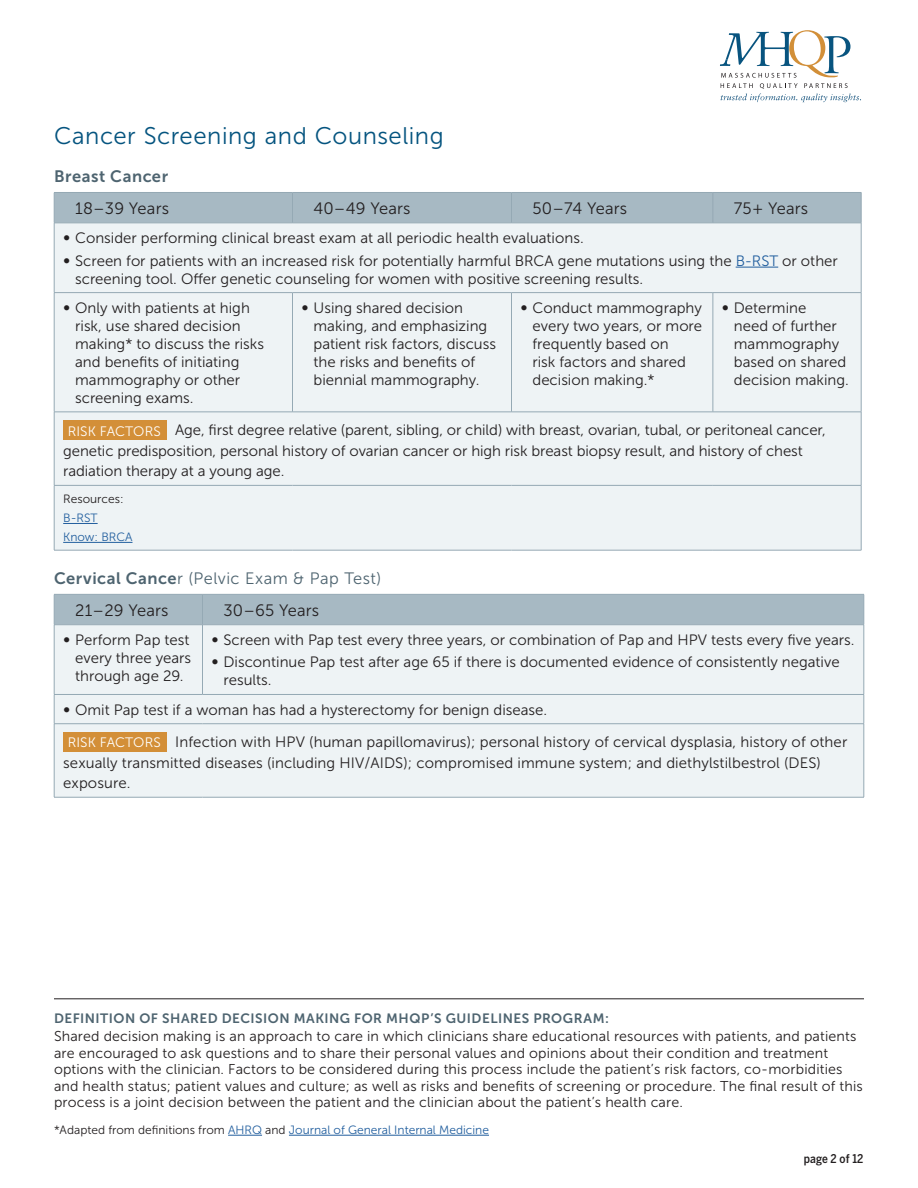
<style>
.page{position:relative;width:918px;height:1188px;background:#fff}
.page>*{position:absolute;margin:0;border:0;box-sizing:border-box;transform-origin:0 0}
.t1{font:24px "Museo Sans 300";letter-spacing:.02em;color:#05547f}
.t2{font:16.5px "Museo Sans 300";letter-spacing:.01em;color:#231f20}
.t3{font:16.5px/32.1px "Museo Sans 300";letter-spacing:.02em;color:#4e6470}
.t4{font:16.5px "Museo Sans 700";letter-spacing:.03em;color:#4e6470}
.t5{font:15px/18px "Museo Sans 300";color:#231f20}
.t6{font:14.25px/16.5px "Museo Sans 300";letter-spacing:.01em;color:#231f20}
.t7{font:13.5px "Museo Sans 700";letter-spacing:.04em;color:#4e6470}
.t8{font:12px/18.9px "Museo Sans 300";color:#215e9e}
.t9{font:12px "Museo Sans 300";color:#231f20}
.t10{font:500 12px "Benton Sans Cond";color:#231f20}
.s1{font-size:18px}
.s2{color:#215e9e}
.s3{font-size:13.65px;color:#fff}
.s4{font-family:"Museo Sans 700"}
.s5{color:#231f20}
</style>
<div class="page">
<svg style="left:720px;top:30px;width:141px;height:72px"></svg>
<div style="left:55px;top:193px;width:806px;height:30px;background:#a7b9c3"></div>
<div style="left:55px;top:224px;width:806px;height:326px;background:#eef3f5"></div>
<hr style="left:54px;top:412px;width:238px;height:1px;background:#95a9b4">
<hr style="left:292px;top:412px;width:220px;height:1px;background:#95a9b4">
<hr style="left:512px;top:412px;width:201px;height:1px;background:#95a9b4">
<hr style="left:713px;top:412px;width:148px;height:1px;background:#95a9b4">
<hr style="left:54px;top:485px;width:238px;height:1px;background:#95a9b4">
<hr style="left:292px;top:485px;width:220px;height:1px;background:#95a9b4">
<hr style="left:512px;top:485px;width:201px;height:1px;background:#95a9b4">
<hr style="left:713px;top:485px;width:148px;height:1px;background:#95a9b4">
<hr style="left:54px;top:550px;width:238px;height:1px;background:#95a9b4">
<hr style="left:292px;top:550px;width:220px;height:1px;background:#95a9b4">
<hr style="left:512px;top:550px;width:201px;height:1px;background:#95a9b4">
<hr style="left:713px;top:550px;width:148px;height:1px;background:#95a9b4">
<hr style="left:54px;top:293px;width:1px;height:119px;background:#95a9b4">
<hr style="left:861px;top:293px;width:1px;height:119px;background:#95a9b4">
<hr style="left:54px;top:412px;width:1px;height:73px;background:#95a9b4">
<hr style="left:861px;top:412px;width:1px;height:73px;background:#95a9b4">
<hr style="left:54px;top:486px;width:1px;height:64px;background:#95a9b4">
<hr style="left:861px;top:486px;width:1px;height:64px;background:#95a9b4">
<hr style="left:54px;top:192px;width:238px;height:1px;background:#95a9b4">
<hr style="left:54px;top:193px;width:1px;height:30px;background:#95a9b4">
<hr style="left:292px;top:192px;width:220px;height:1px;background:#95a9b4">
<hr style="left:512px;top:192px;width:201px;height:1px;background:#95a9b4">
<hr style="left:713px;top:192px;width:148px;height:1px;background:#95a9b4">
<hr style="left:861px;top:193px;width:1px;height:30px;background:#95a9b4">
<hr style="left:54px;top:223px;width:238px;height:1px;background:#95a9b4">
<hr style="left:54px;top:223px;width:1px;height:69px;background:#95a9b4">
<hr style="left:292px;top:223px;width:220px;height:1px;background:#95a9b4">
<hr style="left:512px;top:223px;width:201px;height:1px;background:#95a9b4">
<hr style="left:713px;top:223px;width:148px;height:1px;background:#95a9b4">
<hr style="left:861px;top:223px;width:1px;height:69px;background:#95a9b4">
<hr style="left:54px;top:292px;width:238px;height:1px;background:#95a9b4">
<hr style="left:292px;top:292px;width:220px;height:1px;background:#95a9b4">
<hr style="left:512px;top:292px;width:201px;height:1px;background:#95a9b4">
<hr style="left:713px;top:292px;width:148px;height:1px;background:#95a9b4">
<hr style="left:511px;top:193px;width:1px;height:30px;background:#95a9b4">
<hr style="left:713px;top:193px;width:1px;height:30px;background:#95a9b4">
<hr style="left:511px;top:293px;width:1px;height:119px;background:#95a9b4">
<hr style="left:713px;top:293px;width:1px;height:119px;background:#95a9b4">
<hr style="left:292px;top:193px;width:1px;height:30px;background:#95a9b4">
<hr style="left:292px;top:293px;width:1px;height:119px;background:#95a9b4">
<hr style="left:736px;top:267px;width:42px;height:1px;background:#215e9e">
<div style="left:63px;top:421px;width:103px;height:19px;background:#d38f38"></div>
<hr style="left:63px;top:523px;width:35px;height:1px;background:#215e9e">
<hr style="left:63px;top:542px;width:70px;height:1px;background:#215e9e">
<div style="left:55px;top:595px;width:809px;height:29px;background:#a7b9c3"></div>
<div style="left:55px;top:625px;width:809px;height:172px;background:#eef3f5"></div>
<hr style="left:54px;top:625px;width:1px;height:69px;background:#95a9b4">
<hr style="left:864px;top:625px;width:1px;height:69px;background:#95a9b4">
<hr style="left:54px;top:724px;width:1px;height:73px;background:#95a9b4">
<hr style="left:864px;top:724px;width:1px;height:73px;background:#95a9b4">
<hr style="left:54px;top:797px;width:148px;height:1px;background:#95a9b4">
<hr style="left:202px;top:797px;width:662px;height:1px;background:#95a9b4">
<hr style="left:54px;top:624px;width:148px;height:1px;background:#95a9b4">
<hr style="left:202px;top:624px;width:662px;height:1px;background:#95a9b4">
<hr style="left:54px;top:694px;width:148px;height:1px;background:#95a9b4">
<svg style="left:54px;top:695px;width:1px;height:28px"></svg>
<hr style="left:202px;top:694px;width:662px;height:1px;background:#95a9b4">
<svg style="left:864px;top:695px;width:1px;height:29px"></svg>
<hr style="left:54px;top:723px;width:148px;height:1px;background:#95a9b4">
<hr style="left:202px;top:723px;width:662px;height:1px;background:#95a9b4">
<hr style="left:864px;top:595px;width:1px;height:30px;background:#95a9b4">
<hr style="left:54px;top:594px;width:148px;height:1px;background:#95a9b4">
<hr style="left:54px;top:595px;width:1px;height:30px;background:#95a9b4">
<hr style="left:202px;top:594px;width:662px;height:1px;background:#95a9b4">
<hr style="left:202px;top:595px;width:1px;height:30px;background:#95a9b4">
<hr style="left:202px;top:625px;width:1px;height:69px;background:#95a9b4">
<div style="left:63px;top:733px;width:103px;height:19px;background:#d38f38"></div>
<hr style="left:54px;top:999px;width:810px;height:1px;background:#231f20">
<hr style="left:228px;top:1135px;width:34px;height:1px;background:#215e9e">
<hr style="left:289px;top:1135px;width:200px;height:1px;background:#215e9e">
<h1 class="t1" style="left:54px;top:123px;width:391px">Cancer Screening and Counseling</h1>
<p class="t4" style="left:54px;top:167px;width:116px">Breast Cancer</p>
<p class="t2" style="left:75px;top:199px;width:95px">18–39 Years</p>
<p class="t2" style="left:313px;top:199px;width:98px">40–49 Years</p>
<p class="t2" style="left:533px;top:199px;width:96px">50–74 Years</p>
<p class="t2" style="left:734px;top:199px;width:76px">75+ Years</p>
<p class="t5" style="left:63px;top:229px;width:522px"><span class="s1">•</span> Consider performing clinical breast exam at all periodic health evaluations.</p>
<p class="t5" style="left:75px;top:252px;width:764px;text-indent:-12px"><span class="s1">•</span> Screen for patients with an increased risk for potentially harmful BRCA gene mutations using the <span class="s2">B-RST</span> or other screening tool. Offer genetic counseling for women with positive screening results.</p>
<p class="t5" style="left:75px;top:299px;width:190px;text-indent:-12px"><span class="s1">•</span> Only with patients at high risk, use shared decision making* to discuss the risks and benefits of initiating mammography or other screening exams.</p>
<p class="t5" style="left:314px;top:299px;width:184px;text-indent:-12px"><span class="s1">•</span> Using shared decision making, and emphasizing patient risk factors, discuss the risks and benefits of biennial mammography.</p>
<p class="t5" style="left:532px;top:299px;width:171px;text-indent:-12px"><span class="s1">•</span> Conduct mammography every two years, or more frequently based on<br>risk factors and shared decision making.*</p>
<p class="t5" style="left:734px;top:299px;width:117px;text-indent:-12px"><span class="s1">•</span> Determine<br>need of further mammography based on shared decision making.</p>
<p class="t5" style="left:63px;top:420px;width:764px;line-height:20.7px;text-indent:5px"><span class="s3">RISK FACTORS</span> Age, first degree relative (parent, sibling, or child) with breast, ovarian, tubal, or peritoneal cancer, genetic predisposition, personal history of ovarian cancer or high risk breast biopsy result, and history of chest radiation therapy at a young age.</p>
<p class="t9" style="left:63px;top:493px;width:62px">Resources:</p>
<p class="t8" style="left:63px;top:509px;width:71px">B-RST<br>Know: BRCA</p>
<p class="t3" style="left:75px;top:562px;width:308px;text-indent:-21px"><span class="s4">Cervical Cance</span>r (Pelvic Exam &amp; Pap Test)<br><span class="s5">21–29 Years</span></p>
<p class="t2" style="left:224px;top:601px;width:97px">30–65 Years</p>
<p class="t5" style="left:75px;top:631px;width:118px;text-align:justify;text-indent:-12px"><span class="s1">•</span> Perform Pap test every three years through age 29.</p>
<p class="t5" style="left:212px;top:631px;width:645px"><span class="s1">•</span> Screen with Pap test every three years, or combination of Pap and HPV tests every five years.</p>
<p class="t5" style="left:224px;top:653px;width:618px;text-indent:-12px"><span class="s1">•</span> Discontinue Pap test after age 65 if there is documented evidence of consistently negative results.</p>
<p class="t5" style="left:68px;top:694px;width:781px;line-height:32.2px;text-indent:-4px"><span class="s1">•</span> Omit Pap test if a woman has had a hysterectomy for benign disease.<br><span class="s3">RISK FACTORS</span> Infection with HPV (human papillomavirus); personal history of cervical dysplasia, history of other</p>
<p class="t5" style="left:63px;top:752px;width:759px;line-height:20.7px">sexually transmitted diseases (including HIV/AIDS); compromised immune system; and diethylstilbestrol (DES) exposure.</p>
<p class="t7" style="left:54px;top:1011px;width:557px">DEFINITION OF SHARED DECISION MAKING FOR MHQP’S GUIDELINES PROGRAM:</p>
<p class="t6" style="left:54px;top:1028px;width:810px">Shared decision making is an approach to care in which clinicians share educational resources with patients, and patients are encouraged to ask questions and to share their personal values and opinions about their condition and treatment options with the clinician. Factors to be considered during this process include the patient’s risk factors, co-morbidities and health status; patient values and culture; as well as risks and benefits of screening or procedure. The final result of this process is a joint decision between the patient and the clinician about the patient’s health care.</p>
<p class="t8" style="left:54px;top:1121px;width:437px"><span class="s5">*Adapted from definitions from</span> AHRQ <span class="s5">and</span> Journal of General Internal Medicine</p>
<p class="t10" style="left:804px;top:1151px;width:61px">page 2 of 12</p>
</div>
